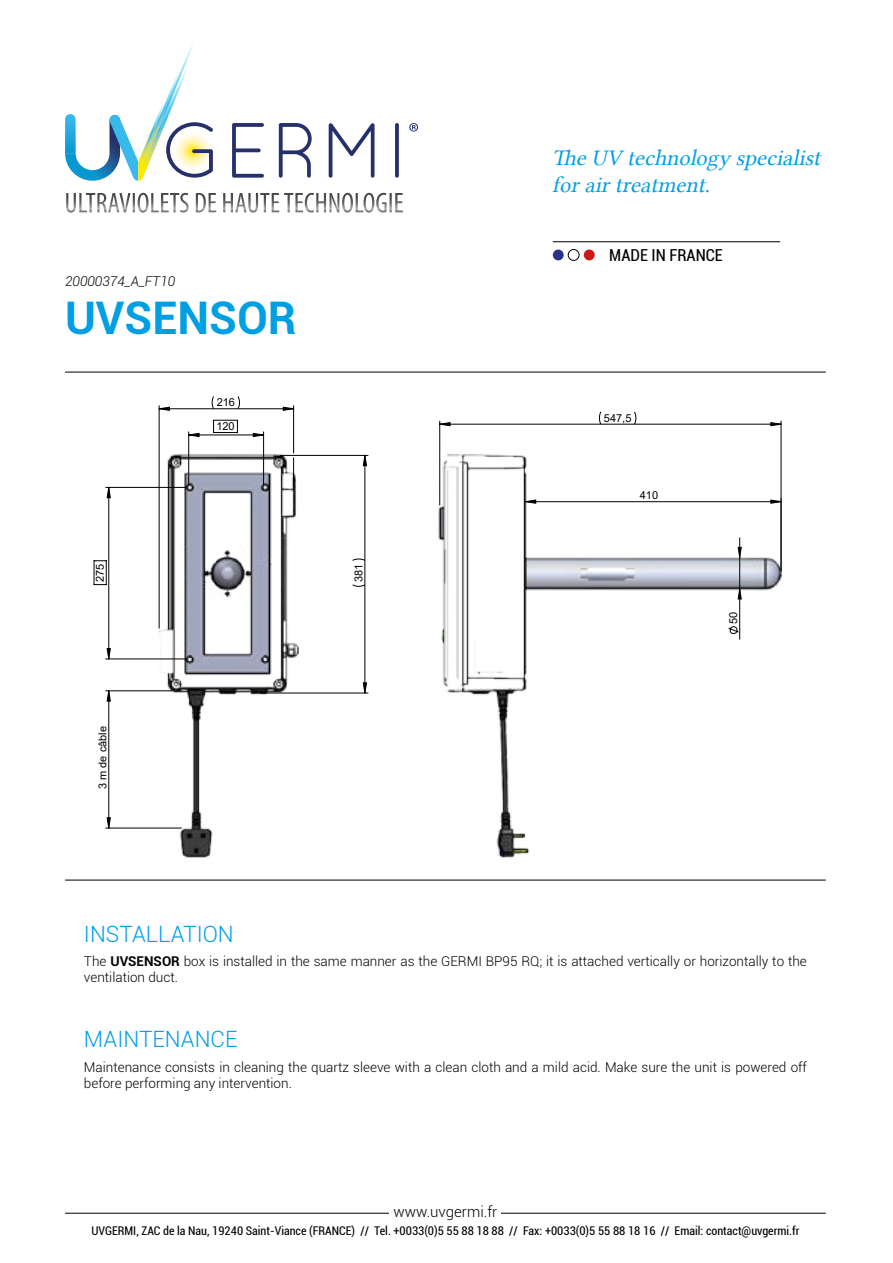
<style>
.page{position:relative;width:893px;height:1263px;background:#fff}
.page>*{position:absolute;margin:0;border:0;box-sizing:border-box;transform-origin:0 0}
.t1{font:700 45px "Roboto";color:#009fe3}
.t2{font:22.5px/27px "Lin Libertine Slanted";color:#009fe3}
.t3{font:300 22.5px "Roboto";color:#009fe3}
.t4{font:condensed 16.5px "Roboto";color:#000}
.t5{font:300 15px "Roboto";color:#000}
.t6{font:14.55px "Century Gothic";color:#000}
.t7{font:300 13.5px/16.2px "Roboto";color:#000}
.t8{font:italic 300 13.5px "Roboto";color:#000}
.t9{font:condensed 12px "Roboto";color:#000}
.t10{font:10.95px "Arial";color:#000}
.s1{font-weight:700}
</style>
<div class="page">
<hr style="left:65px;top:372px;width:761px;height:1px;background:#000">
<hr style="left:65px;top:880px;width:761px;height:1px;background:#000">
<div style="left:553px;top:249px;width:11px;height:11px;background:#283583;border-radius:50%"></div>
<div style="left:568px;top:249px;width:11px;height:12px;border:1px solid #000;border-radius:50%"></div>
<div style="left:584px;top:249px;width:11px;height:11px;background:#cd1719;border-radius:50%"></div>
<hr style="left:553px;top:241px;width:227px;height:1px;background:#000">
<svg style="left:329px;top:123px;width:46px;height:55px"></svg>
<svg style="left:395px;top:123px;width:4px;height:55px"></svg>
<svg style="left:65px;top:45px;width:199px;height:136px"></svg>
<svg style="left:279px;top:123px;width:33px;height:55px"></svg>
<svg style="left:409px;top:123px;width:9px;height:9px"></svg>
<svg style="left:97px;top:193px;width:306px;height:20px"></svg>
<hr style="left:65px;top:1213px;width:761px;height:1px;background:#000">
<div style="left:389px;top:1202px;width:111px;height:22px;background:#fff"></div>
<img style="left:438px;top:437px;width:345px;height:421px">
<img style="left:140px;top:437px;width:176px;height:421px">
<svg style="left:728px;top:626px;width:11px;height:8px"></svg>
<hr style="left:88px;top:1228px;width:730px;height:1px;background:#c0c0c0">
<hr style="left:88px;top:385px;width:730px;height:1px;background:#c0c0c0">
<hr style="left:892px;top:385px;width:1px;height:481px;background:#c0c0c0">
<hr style="left:88px;top:1243px;width:730px;height:1px;background:#c0c0c0">
<hr style="left:88px;top:385px;width:1px;height:481px;background:#c0c0c0">
<hr style="left:781px;top:421px;width:1px;height:149px;background:#000">
<hr style="left:439px;top:421px;width:1px;height:84px;background:#000">
<hr style="left:159px;top:406px;width:1px;height:222px;background:#000">
<svg style="left:293px;top:458px;width:1px;height:28px"></svg>
<hr style="left:293px;top:406px;width:1px;height:47px;background:#000">
<hr style="left:106px;top:828px;width:75px;height:1px;background:#000">
<hr style="left:106px;top:690px;width:66px;height:1px;background:#000">
<hr style="left:739px;top:589px;width:1px;height:50px;background:#000">
<hr style="left:188px;top:432px;width:1px;height:52px;background:#000">
<hr style="left:263px;top:432px;width:1px;height:52px;background:#000">
<hr style="left:106px;top:487px;width:80px;height:1px;background:#000">
<hr style="left:106px;top:659px;width:80px;height:1px;background:#000">
<hr style="left:280px;top:455px;width:88px;height:1px;background:#000">
<hr style="left:260px;top:693px;width:108px;height:1px;background:#000">
<svg style="left:439px;top:411px;width:343px;height:15px"></svg>
<svg style="left:158px;top:396px;width:136px;height:15px"></svg>
<svg style="left:106px;top:690px;width:5px;height:139px"></svg>
<svg style="left:737px;top:538px;width:5px;height:61px"></svg>
<svg style="left:525px;top:499px;width:257px;height:5px"></svg>
<svg style="left:188px;top:420px;width:76px;height:17px"></svg>
<svg style="left:88px;top:484px;width:23px;height:176px"></svg>
<svg style="left:352px;top:455px;width:15px;height:239px"></svg>
<h2 class="t2" style="left:552px;top:144px;width:270px">The UV technology specialist for air treatment.</h2>
<p class="t8" style="left:65px;top:272px;width:112px">20000374_A_FT10</p>
<h1 class="t1" style="left:65px;top:286px;width:233px">UVSENSOR</h1>
<p class="t10" style="left:217px;top:395px;width:20px">216</p>
<p class="t10" style="left:92px;top:582px;width:20px;rotate:-90deg">275</p>
<p class="t10" style="left:95px;top:789px;width:64px;rotate:-90deg">3 m de câble</p>
<p class="t10" style="left:216px;top:419px;width:20px">120</p>
<p class="t10" style="left:351px;top:582px;width:20px;rotate:-90deg">381</p>
<p class="t4" style="left:609px;top:244px;width:115px">MADE IN FRANCE</p>
<p class="t10" style="left:604px;top:410px;width:29px">547,5</p>
<p class="t10" style="left:640px;top:488px;width:20px">410</p>
<p class="t10" style="left:726px;top:624px;width:14px;rotate:-90deg">50</p>
<h2 class="t3" style="left:84px;top:918px;width:151px">INSTALLATION</h2>
<p class="t7" style="left:84px;top:953px;width:724px">The <span class="s1">UVSENSOR</span> box is installed in the same manner as the GERMI BP95 RQ; it is attached vertically or horizontally to the ventilation duct.</p>
<h2 class="t3" style="left:84px;top:1023px;width:155px">MAINTENANCE</h2>
<p class="t7" style="left:84px;top:1058px;width:724px">Maintenance consists in cleaning the quartz sleeve with a clean cloth and a mild acid. Make sure the unit is powered off before performing any intervention.</p>
<p class="t5" style="left:394px;top:1201px;width:105px">www.uvgermi.fr</p>
<p class="t9" style="left:91px;top:1223px;width:709px">UVGERMI, ZAC de la Nau, 19240 Saint-Viance (FRANCE) // Tel. +0033(0)5 55 88 18 88 // Fax: +0033(0)5 55 88 18 16 // Email: contact@uvgermi.fr</p>
<p class="t6" style="left:134px;top:1225px;width:10px">7</p>
<p class="t6" style="left:289px;top:1225px;width:10px">6</p>
<p class="t6" style="left:445px;top:1225px;width:10px">5</p>
<p class="t6" style="left:601px;top:1225px;width:10px">4</p>
<p class="t6" style="left:757px;top:1225px;width:10px">3</p>
</div>
